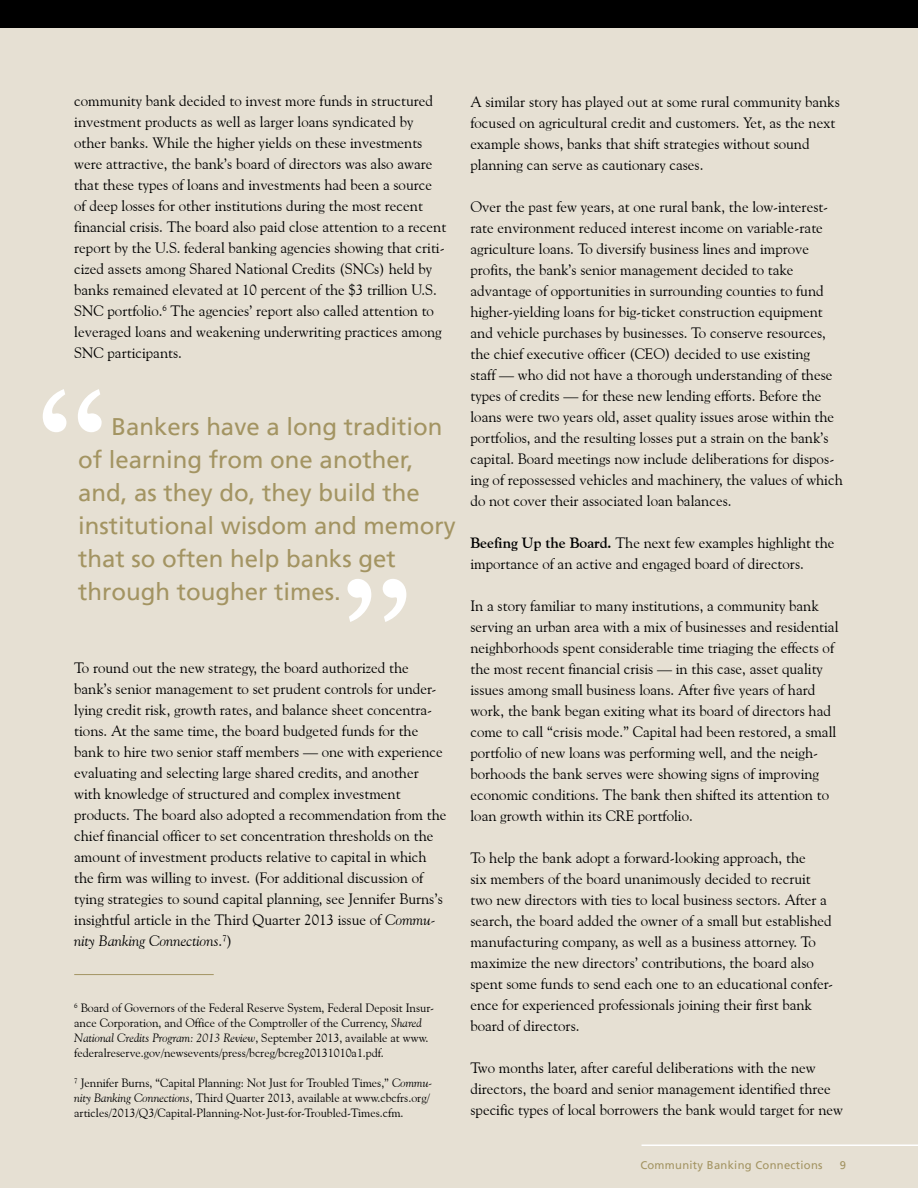
<style>
.page{position:relative;width:918px;height:1188px;background:#fff}
.page>*{position:absolute;margin:0;border:0;box-sizing:border-box;transform-origin:0 0}
.t1{font:24px/33px "Frutiger LT";color:#a39462}
.t2{font:15px/21px "Goudy Old Style BT";color:#000}
.t3{font:12px/15px "Goudy Old Style BT";color:#000}
.t4{font:11.25px "Frutiger LT";letter-spacing:.025em;color:#a39462}
.s1{font-style:italic}
.s2{font-weight:700}
</style>
<div class="page">
<div style="left:0;top:0;width:918px;height:28px;background:#000"></div>
<div style="left:0;top:1128px;width:918px;height:60px;background:#e6e0d3"></div>
<hr style="left:642px;top:1144px;width:276px;height:2px;background:#fff">
<div style="left:0;top:28px;width:918px;height:1108px;background:#e6e0d3"></div>
<hr style="left:74px;top:974px;width:140px;height:1px;background:#a39462">
<svg style="left:43px;top:389px;width:59px;height:43px"></svg>
<svg style="left:348px;top:579px;width:58px;height:43px"></svg>
<p class="t2" style="left:74px;top:90px;width:374px">community bank decided to invest more funds in structured investment products as well as larger loans syndicated by other banks. While the higher yields on these investments were attractive, the bank’s board of directors was also aware that these types of loans and investments had been a source of deep losses for other institutions during the most recent financial crisis. The board also paid close attention to a recent report by the U.S. federal banking agencies showing that criti&shy;cized assets among Shared National Credits (SNCs) held by banks remained elevated at 10 percent of the $3 trillion U.S.<br>SNC portfolio.<sup>6</sup> The agencies’ report also called attention to leveraged loans and weakening underwriting practices among SNC participants.</p>
<h1 class="t1" style="left:78px;top:410px;width:379px;text-indent:33px">Bankers have a long tradition of learning from one another, and, as they do, they build the institutional wisdom and memory that so often help banks get through tougher times.</h1>
<p class="t2" style="left:74px;top:657px;width:374px">To round out the new strategy, the board authorized the bank’s senior management to set prudent controls for under&shy;lying credit risk, growth rates, and balance sheet concentra&shy;tions. At the same time, the board budgeted funds for the bank to hire two senior staff members — one with experience evaluating and selecting large shared credits, and another with knowledge of structured and complex investment products. The board also adopted a recommendation from the chief financial officer to set concentration thresholds on the amount of investment products relative to capital in which the firm was willing to invest. (For additional discussion of tying strategies to sound capital planning, see Jennifer Burns’s insightful article in the Third Quarter 2013 issue of <span class="s1">Commu&shy;nity Banking Connections</span>.<sup>7</sup>)</p>
<p class="t3" style="left:74px;top:1000px;width:361px"><sup>6</sup> Board of Governors of the Federal Reserve System, Federal Deposit Insur&shy;ance Corporation, and Office of the Comptroller of the Currency, <span class="s1">Shared National Credits Program: 2013 Review</span>, September 2013, available at www. federalreserve.gov/newsevents/press/bcreg/bcreg20131010a1.pdf.</p>
<p class="t3" style="left:74px;top:1075px;width:360px"><sup>7</sup> Jennifer Burns, “Capital Planning: Not Just for Troubled Times,” <span class="s1">Commu&shy;nity Banking Connections</span>, Third Quarter 2013, available at www.cbcfrs.org/ articles/2013/Q3/Capital-Planning-Not-Just-for-Troubled-Times.cfm.</p>
<p class="t2" style="left:470px;top:91px;width:371px">A similar story has played out at some rural community banks focused on agricultural credit and customers. Yet, as the next example shows, banks that shift strategies without sound planning can serve as cautionary cases.</p>
<p class="t2" style="left:470px;top:196px;width:374px">Over the past few years, at one rural bank, the low-interest&shy;rate environment reduced interest income on variable-rate agriculture loans. To diversify business lines and improve profits, the bank’s senior management decided to take advantage of opportunities in surrounding counties to fund higher-yielding loans for big-ticket construction equipment and vehicle purchases by businesses. To conserve resources, the chief executive officer (CEO) decided to use existing<br>staff — who did not have a thorough understanding of these types of credits — for these new lending efforts. Before the loans were two years old, asset quality issues arose within the portfolios, and the resulting losses put a strain on the bank’s capital. Board meetings now include deliberations for dispos&shy;ing of repossessed vehicles and machinery, the values of which do not cover their associated loan balances.</p>
<p class="t2" style="left:470px;top:532px;width:366px"><span class="s2">Beefing Up the Board.</span> The next few examples highlight the importance of an active and engaged board of directors.</p>
<p class="t2" style="left:470px;top:595px;width:370px">In a story familiar to many institutions, a community bank serving an urban area with a mix of businesses and residential neighborhoods spent considerable time triaging the effects of the most recent financial crisis — in this case, asset quality issues among small business loans. After five years of hard work, the bank began exiting what its board of directors had come to call “crisis mode.” Capital had been restored, a small portfolio of new loans was performing well, and the neigh&shy;borhoods the bank serves were showing signs of improving economic conditions. The bank then shifted its attention to loan growth within its CRE portfolio.</p>
<p class="t2" style="left:470px;top:847px;width:364px">To help the bank adopt a forward-looking approach, the<br>six members of the board unanimously decided to recruit two new directors with ties to local business sectors. After a search, the board added the owner of a small but established manufacturing company, as well as a business attorney. To maximize the new directors’ contributions, the board also spent some funds to send each one to an educational confer&shy;ence for experienced professionals joining their first bank board of directors.</p>
<p class="t2" style="left:470px;top:1057px;width:374px">Two months later, after careful deliberations with the new directors, the board and senior management identified three specific types of local borrowers the bank would target for new</p>
<p class="t4" style="left:640px;top:1159px;width:184px">Community Banking Connections</p>
<p class="t4" style="left:840px;top:1159px;width:8px">9</p>
</div>
